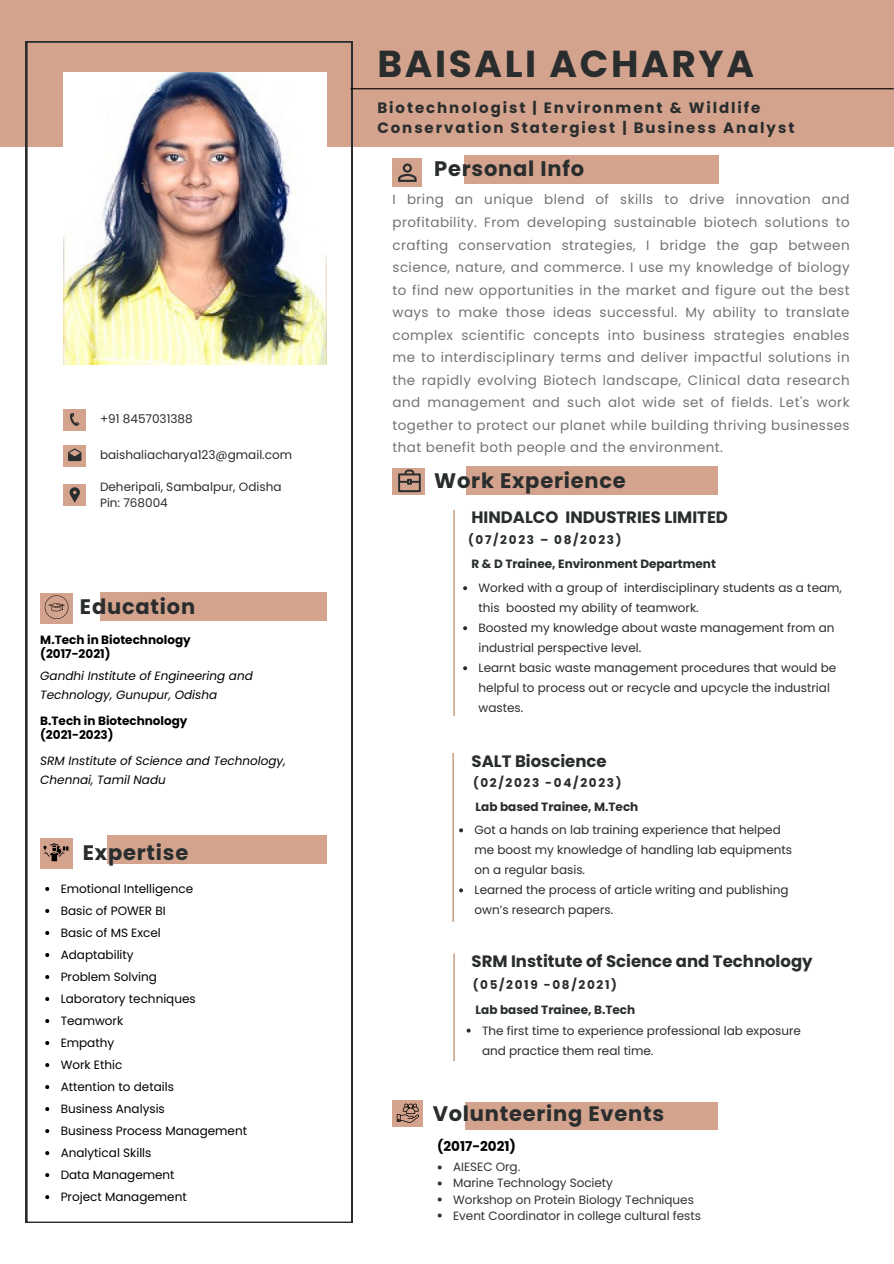
<style>
.page{position:relative;width:894px;height:1264px;background:#fff}
.page>*{position:absolute;margin:0;border:0;box-sizing:border-box;transform-origin:0 0}
.t1{font:700 37.5px "Poppins";letter-spacing:.07em;color:#292d2d}
.t2{font:700 21px "Poppins";letter-spacing:.035em;color:#292d2d}
.t3{font:700 16.5px "Poppins";color:#292d2d}
.t4{font:700 15px/20.2px "Poppins";letter-spacing:.13em;color:#292d2d}
.t5{font:13.5px/22.5px "Poppins";letter-spacing:.03em;color:#737373;text-align:justify}
.t6{font:700 13.5px "Poppins";color:#000}
.t7{font:12px/20px "Poppins";color:#292d2d}
.t8{font:12px "Poppins";color:#000}
.t9{font:italic 12px/19px "Poppins";color:#000}
.t10{font:12px "Poppins";letter-spacing:-.005em;color:#333132}
.t11{font:700 12px "Poppins";color:#292d2d}
.t12{font:700 12px "Poppins";color:#000}
.t13{font:700 12px "Poppins";letter-spacing:.14em;color:#292d2d}
</style>
<div class="page">
<div style="left:0;top:0;width:893px;height:146px;background:#d4a38d"></div>
<svg style="left:26px;top:41px;width:326px;height:1181px"></svg>
<div style="left:107px;top:835px;width:220px;height:29px;background:#d4a38d"></div>
<img style="left:64px;top:73px;width:262px;height:291px">
<div style="left:466px;top:467px;width:252px;height:28px;background:#d4a38d"></div>
<div style="left:100px;top:593px;width:227px;height:28px;background:#d4a38d"></div>
<div style="left:64px;top:484px;width:22px;height:22px;background:#d4a38d"></div>
<svg style="left:69px;top:487px;width:11px;height:16px"></svg>
<div style="left:64px;top:408px;width:22px;height:22px;background:#d4a38d"></div>
<svg style="left:70px;top:413px;width:9px;height:13px"></svg>
<div style="left:64px;top:445px;width:22px;height:22px;background:#d4a38d"></div>
<svg style="left:68px;top:448px;width:13px;height:13px"></svg>
<div style="left:465px;top:1102px;width:253px;height:28px;background:#d4a38d"></div>
<hr style="left:453px;top:510px;width:1px;height:206px;background:#b37f56">
<hr style="left:453px;top:953px;width:1px;height:108px;background:#b37f56">
<hr style="left:452px;top:753px;width:1px;height:169px;background:#b37f56">
<svg style="left:392px;top:469px;width:33px;height:26px"></svg>
<svg style="left:398px;top:469px;width:22px;height:23px"></svg>
<div style="left:392px;top:158px;width:30px;height:29px;background:#d4a38d"></div>
<svg style="left:398px;top:163px;width:18px;height:18px"></svg>
<div style="left:392px;top:1100px;width:31px;height:26px;background:#d4a38d"></div>
<svg style="left:396px;top:1103px;width:23px;height:19px"></svg>
<div style="left:40px;top:593px;width:33px;height:30px;background:#d4a38d"></div>
<svg style="left:45px;top:595px;width:23px;height:24px"></svg>
<svg style="left:463px;top:586px;width:4px;height:4px"></svg>
<svg style="left:463px;top:626px;width:4px;height:4px"></svg>
<svg style="left:463px;top:666px;width:4px;height:4px"></svg>
<svg style="left:459px;top:828px;width:4px;height:4px"></svg>
<svg style="left:459px;top:888px;width:4px;height:4px"></svg>
<svg style="left:466px;top:1028px;width:4px;height:4px"></svg>
<svg style="left:437px;top:1165px;width:4px;height:4px"></svg>
<svg style="left:437px;top:1181px;width:4px;height:4px"></svg>
<svg style="left:437px;top:1197px;width:4px;height:4px"></svg>
<svg style="left:437px;top:1213px;width:4px;height:4px"></svg>
<svg style="left:45px;top:887px;width:4px;height:4px"></svg>
<svg style="left:45px;top:909px;width:4px;height:4px"></svg>
<svg style="left:45px;top:931px;width:4px;height:4px"></svg>
<svg style="left:45px;top:953px;width:4px;height:4px"></svg>
<svg style="left:45px;top:975px;width:4px;height:4px"></svg>
<svg style="left:45px;top:997px;width:4px;height:4px"></svg>
<svg style="left:45px;top:1019px;width:4px;height:4px"></svg>
<svg style="left:45px;top:1041px;width:4px;height:4px"></svg>
<svg style="left:45px;top:1063px;width:4px;height:4px"></svg>
<svg style="left:45px;top:1085px;width:4px;height:4px"></svg>
<svg style="left:45px;top:1107px;width:4px;height:4px"></svg>
<svg style="left:45px;top:1129px;width:4px;height:4px"></svg>
<svg style="left:45px;top:1151px;width:4px;height:4px"></svg>
<svg style="left:45px;top:1173px;width:4px;height:4px"></svg>
<svg style="left:45px;top:1195px;width:4px;height:4px"></svg>
<div style="left:40px;top:837px;width:33px;height:31px;background:#d4a38d"></div>
<svg style="left:43px;top:843px;width:26px;height:18px"></svg>
<div style="left:463px;top:155px;width:255px;height:28px;background:#d4a38d"></div>
<hr style="left:350px;top:88px;width:543px;height:1px;background:#000">
<p class="t7" style="left:100px;top:408px;width:94px">+91 8457031388</p>
<p class="t7" style="left:100px;top:444px;width:193px">baishaliacharya123@gmail.com</p>
<p class="t7" style="left:100px;top:476px;width:183px">Deheripali, Sambalpur, Odisha</p>
<p class="t7" style="left:100px;top:492px;width:69px">Pin: 768004</p>
<p class="t2" style="left:80px;top:591px;width:117px">Education</p>
<p class="t12" style="left:40px;top:631px;width:152px">M.Tech in Biotechnology</p>
<h2 class="t12" style="left:40px;top:645px;width:72px">(2017-2021)</h2>
<p class="t9" style="left:40px;top:666px;width:214px">Gandhi Institute of Engineering and<br>Technology, Gunupur, Odisha</p>
<p class="t12" style="left:40px;top:712px;width:149px">B.Tech in Biotechnology</p>
<p class="t12" style="left:40px;top:726px;width:75px">(2021-2023)</p>
<p class="t9" style="left:40px;top:751px;width:247px">SRM Institute of Science and Technology,<br>Chennai, Tamil Nadu</p>
<h1 class="t2" style="left:83px;top:837px;width:107px">Expertise</h1>
<p class="t8" style="left:61px;top:880px;width:134px">Emotional Intelligence</p>
<p class="t8" style="left:61px;top:902px;width:107px">Basic of POWER BI</p>
<h2 class="t8" style="left:61px;top:924px;width:102px">Basic of MS Excel</h2>
<h3 class="t8" style="left:61px;top:946px;width:74px">Adaptability</h3>
<p class="t8" style="left:61px;top:968px;width:98px">Problem Solving</p>
<p class="t8" style="left:61px;top:990px;width:137px">Laboratory techniques</p>
<p class="t8" style="left:61px;top:1012px;width:64px">Teamwork</p>
<p class="t8" style="left:61px;top:1034px;width:55px">Empathy</p>
<p class="t8" style="left:61px;top:1056px;width:63px">Work Ethic</p>
<h4 class="t8" style="left:61px;top:1078px;width:115px">Attention to details</h4>
<p class="t8" style="left:61px;top:1100px;width:106px">Business Analysis</p>
<p class="t8" style="left:61px;top:1122px;width:188px">Business Process Management</p>
<p class="t8" style="left:61px;top:1144px;width:92px">Analytical Skills</p>
<p class="t8" style="left:61px;top:1166px;width:115px">Data Management</p>
<h4 class="t8" style="left:61px;top:1188px;width:128px">Project Management</h4>
<p class="t1" style="left:377px;top:37px;width:378px">BAISALI ACHARYA</p>
<p class="t4" style="left:377px;top:97px;width:418px">Biotechnologist | Environment &amp; Wildlife<br>Conservation Statergiest | Business Analyst</p>
<p class="t2" style="left:434px;top:153px;width:151px">Personal Info</p>
<p class="t5" style="left:392px;top:188px;width:458px">I bring an unique blend of skills to drive innovation and profitability. From developing sustainable biotech solutions to crafting conservation strategies, I bridge the gap between science, nature, and commerce. I use my knowledge of biology to find new opportunities in the market and figure out the best ways to make those ideas successful. My ability to translate complex scientific concepts into business strategies enables me to interdisciplinary terms and deliver impactful solutions in the rapidly evolving Biotech landscape, Clinical data research and management and such alot wide set of fields. Let's work together to protect our planet while building thriving businesses that benefit both people and the environment.</p>
<h4 class="t2" style="left:434px;top:466px;width:193px">Work Experience</h4>
<h2 class="t3" style="left:471px;top:506px;width:258px">HINDALCO INDUSTRIES LIMITED</h2>
<p class="t11" style="left:471px;top:555px;width:246px">R &amp; D Trainee, Environment Department</p>
<p class="t7" style="left:478px;top:578px;width:365px">Worked with a group of interdisciplinary students as a team, this boosted my ability of teamwork.</p>
<p class="t7" style="left:478px;top:618px;width:357px">Boosted my knowledge about waste management from an industrial perspective level.</p>
<p class="t7" style="left:478px;top:658px;width:359px">Learnt basic waste management procedures that would be helpful to process out or recycle and upcycle the industrial wastes.</p>
<p class="t13" style="left:468px;top:531px;width:155px">(07/2023 – 08/2023)</p>
<p class="t3" style="left:471px;top:749px;width:137px">SALT Bioscience</p>
<p class="t11" style="left:475px;top:798px;width:164px">Lab based Trainee, M.Tech</p>
<h2 class="t7" style="left:474px;top:820px;width:319px">Got a hands on lab training experience that helped me boost my knowledge of handling lab equipments on a regular basis.</h2>
<p class="t7" style="left:474px;top:880px;width:315px">Learned the process of article writing and publishing own’s research papers.</p>
<p class="t13" style="left:473px;top:774px;width:150px">(02/2023 -04/2023)</p>
<p class="t3" style="left:471px;top:949px;width:342px">SRM Institute of Science and Technology</p>
<p class="t11" style="left:475px;top:1001px;width:161px">Lab based Trainee, B.Tech</p>
<p class="t7" style="left:482px;top:1020px;width:320px">The first time to experience professional lab exposure and practice them real time.</p>
<p class="t13" style="left:472px;top:976px;width:146px">(05/2019 -08/2021)</p>
<p class="t2" style="left:432px;top:1099px;width:233px">Volunteering Events</p>
<p class="t6" style="left:437px;top:1136px;width:80px">(2017-2021)</p>
<p class="t10" style="left:453px;top:1158px;width:69px">AIESEC Org.</p>
<p class="t10" style="left:453px;top:1174px;width:161px">Marine Technology Society</p>
<p class="t10" style="left:453px;top:1190px;width:242px">Workshop on Protein Biology Techniques</p>
<p class="t10" style="left:453px;top:1206px;width:249px">Event Coordinator in college cultural fests</p>
</div>
